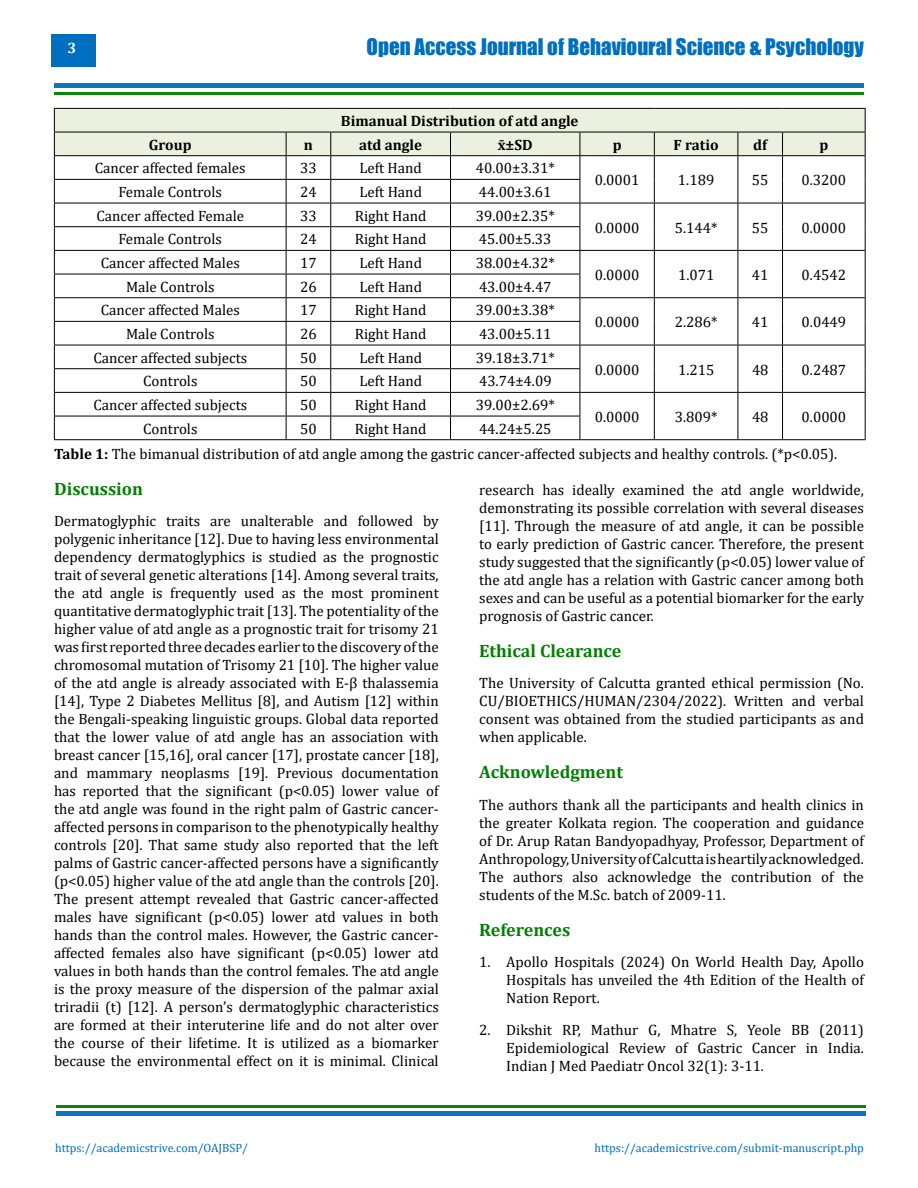
<style>
.page{position:relative;width:918px;height:1188px;background:#fff}
.page>*{position:absolute;margin:0;border:0;box-sizing:border-box;transform-origin:0 0}
.t1{font:21px "Impact";color:#006fc0}
.t2{font:700 18px "Cambria";color:#008000}
.t3{font:15px/18px "Cambria";color:#000;text-align:justify}
.t4{font:700 15px "Cambria";color:#000}
.t5{font:700 15px "Cambria";color:#fff}
.t6{font:12px "Cambria";color:#006fc0}
.s1{font-weight:700}
</style>
<div class="page">
<div style="left:51px;top:34px;width:45px;height:33px;background:#006fc0"></div>
<div style="left:54px;top:83px;width:810px;height:5px;background:#0b75c2"></div>
<div style="left:56px;top:1111px;width:810px;height:5px;background:#0b75c2"></div>
<hr style="left:54px;top:92px;width:810px;height:2px;background:#007f01">
<hr style="left:56px;top:1106px;width:810px;height:2px;background:#007f01">
<hr style="left:580px;top:439px;width:74px;height:1px;background:#000">
<hr style="left:654px;top:439px;width:84px;height:1px;background:#000">
<hr style="left:738px;top:439px;width:45px;height:1px;background:#000">
<hr style="left:783px;top:439px;width:83px;height:1px;background:#000">
<svg style="left:54px;top:108px;width:812px;height:331px"></svg>
<hr style="left:54px;top:439px;width:232px;height:1px;background:#000">
<hr style="left:286px;top:439px;width:45px;height:1px;background:#000">
<hr style="left:331px;top:439px;width:120px;height:1px;background:#000">
<hr style="left:451px;top:439px;width:129px;height:1px;background:#000">
<p class="t5" style="left:68px;top:38px;width:10px">3</p>
<h1 class="t1" style="left:367px;top:31px;width:499px">Open Access Journal of Behavioural Science &amp; Psychology</h1>
<p class="t4" style="left:341px;top:110px;width:239px">Bimanual Distribution of atd angle</p>
<p class="t4" style="left:149px;top:134px;width:44px">Group</p>
<p class="t4" style="left:304px;top:134px;width:11px">n</p>
<p class="t4" style="left:359px;top:134px;width:64px">atd angle</p>
<p class="t4" style="left:498px;top:134px;width:37px">x̄±SD</p>
<p class="t4" style="left:613px;top:134px;width:10px">p</p>
<p class="t4" style="left:674px;top:134px;width:46px">F ratio</p>
<p class="t4" style="left:753px;top:134px;width:15px">df</p>
<p class="t4" style="left:819px;top:134px;width:10px">p</p>
<p class="t3" style="left:95px;top:159px;width:152px">Cancer affected females</p>
<p class="t3" style="left:300px;top:159px;width:18px">33</p>
<p class="t3" style="left:359px;top:159px;width:64px">Left Hand</p>
<p class="t3" style="left:476px;top:159px;width:81px">40.00±3.31*</p>
<p class="t3" style="left:595px;top:171px;width:46px">0.0001</p>
<p class="t3" style="left:678px;top:171px;width:38px">1.189</p>
<p class="t3" style="left:752px;top:171px;width:18px">55</p>
<p class="t3" style="left:802px;top:171px;width:46px">0.3200</p>
<p class="t3" style="left:118px;top:183px;width:105px">Female Controls</p>
<p class="t3" style="left:300px;top:183px;width:18px">24</p>
<p class="t3" style="left:359px;top:183px;width:64px">Left Hand</p>
<p class="t3" style="left:479px;top:183px;width:74px">44.00±3.61</p>
<p class="t3" style="left:97px;top:207px;width:149px">Cancer affected Female</p>
<p class="t3" style="left:300px;top:207px;width:18px">33</p>
<p class="t3" style="left:355px;top:207px;width:73px">Right Hand</p>
<p class="t3" style="left:476px;top:207px;width:81px">39.00±2.35*</p>
<p class="t3" style="left:595px;top:218px;width:46px">0.0000</p>
<p class="t3" style="left:675px;top:218px;width:44px">5.144*</p>
<p class="t3" style="left:752px;top:218px;width:18px">55</p>
<p class="t3" style="left:802px;top:218px;width:46px">0.0000</p>
<p class="t3" style="left:119px;top:230px;width:105px">Female Controls</p>
<p class="t3" style="left:300px;top:230px;width:18px">24</p>
<p class="t3" style="left:355px;top:230px;width:73px">Right Hand</p>
<p class="t3" style="left:479px;top:230px;width:74px">45.00±5.33</p>
<p class="t3" style="left:101px;top:254px;width:140px">Cancer affected Males</p>
<p class="t3" style="left:300px;top:254px;width:18px">17</p>
<p class="t3" style="left:359px;top:254px;width:64px">Left Hand</p>
<p class="t3" style="left:476px;top:254px;width:81px">38.00±4.32*</p>
<p class="t3" style="left:595px;top:266px;width:46px">0.0000</p>
<p class="t3" style="left:678px;top:266px;width:38px">1.071</p>
<p class="t3" style="left:752px;top:266px;width:18px">41</p>
<p class="t3" style="left:802px;top:266px;width:46px">0.4542</p>
<p class="t3" style="left:126px;top:278px;width:90px">Male Controls</p>
<p class="t3" style="left:300px;top:278px;width:18px">26</p>
<p class="t3" style="left:359px;top:278px;width:64px">Left Hand</p>
<p class="t3" style="left:479px;top:278px;width:74px">43.00±4.47</p>
<p class="t3" style="left:101px;top:301px;width:140px">Cancer affected Males</p>
<p class="t3" style="left:300px;top:301px;width:18px">17</p>
<p class="t3" style="left:355px;top:301px;width:73px">Right Hand</p>
<p class="t3" style="left:476px;top:301px;width:81px">39.00±3.38*</p>
<p class="t3" style="left:595px;top:313px;width:46px">0.0000</p>
<p class="t3" style="left:675px;top:313px;width:44px">2.286*</p>
<p class="t3" style="left:752px;top:313px;width:18px">41</p>
<p class="t3" style="left:802px;top:313px;width:46px">0.0449</p>
<p class="t3" style="left:126px;top:325px;width:90px">Male Controls</p>
<p class="t3" style="left:300px;top:325px;width:18px">26</p>
<p class="t3" style="left:355px;top:325px;width:73px">Right Hand</p>
<p class="t3" style="left:479px;top:325px;width:74px">43.00±5.11</p>
<p class="t3" style="left:93px;top:349px;width:155px">Cancer affected subjects</p>
<p class="t3" style="left:300px;top:349px;width:18px">50</p>
<p class="t3" style="left:359px;top:349px;width:64px">Left Hand</p>
<p class="t3" style="left:476px;top:349px;width:81px">39.18±3.71*</p>
<p class="t3" style="left:595px;top:360px;width:46px">0.0000</p>
<p class="t3" style="left:678px;top:360px;width:38px">1.215</p>
<p class="t3" style="left:752px;top:360px;width:18px">48</p>
<p class="t3" style="left:802px;top:360px;width:46px">0.2487</p>
<p class="t3" style="left:143px;top:372px;width:56px">Controls</p>
<p class="t3" style="left:300px;top:372px;width:18px">50</p>
<p class="t3" style="left:359px;top:372px;width:64px">Left Hand</p>
<p class="t3" style="left:479px;top:372px;width:74px">43.74±4.09</p>
<p class="t3" style="left:93px;top:396px;width:155px">Cancer affected subjects</p>
<p class="t3" style="left:300px;top:396px;width:18px">50</p>
<p class="t3" style="left:355px;top:396px;width:73px">Right Hand</p>
<p class="t3" style="left:476px;top:396px;width:81px">39.00±2.69*</p>
<p class="t3" style="left:595px;top:408px;width:46px">0.0000</p>
<p class="t3" style="left:675px;top:408px;width:44px">3.809*</p>
<p class="t3" style="left:752px;top:408px;width:18px">48</p>
<p class="t3" style="left:802px;top:408px;width:46px">0.0000</p>
<p class="t3" style="left:143px;top:420px;width:56px">Controls</p>
<p class="t3" style="left:300px;top:420px;width:18px">50</p>
<p class="t3" style="left:355px;top:420px;width:73px">Right Hand</p>
<p class="t3" style="left:54px;top:416px;width:785px;line-height:25.2px;text-indent:425px">44.24±5.25<br><span class="s1">Table 1:</span> The bimanual distribution of atd angle among the gastric cancer-affected subjects and healthy controls. (*p&lt;0.05).</p>
<p class="t2" style="left:54px;top:476px;width:91px">Discussion</p>
<p class="t3" style="left:54px;top:512px;width:386px">Dermatoglyphic traits are unalterable and followed by polygenic inheritance [12]. Due to having less environmental dependency dermatoglyphics is studied as the prognostic trait of several genetic alterations [14]. Among several traits, the atd angle is frequently used as the most prominent quantitative dermatoglyphic trait [13]. The potentiality of the higher value of atd angle as a prognostic trait for trisomy 21 was first reported three decades earlier to the discovery of the chromosomal mutation of Trisomy 21 [10]. The higher value of the atd angle is already associated with E-β thalassemia [14], Type 2 Diabetes Mellitus [8], and Autism [12] within the Bengali-speaking linguistic groups. Global data reported that the lower value of atd angle has an association with breast cancer [15,16], oral cancer [17], prostate cancer [18], and mammary neoplasms [19]. Previous documentation has reported that the significant (p&lt;0.05) lower value of the atd angle was found in the right palm of Gastric cancer&shy;affected persons in comparison to the phenotypically healthy controls [20]. That same study also reported that the left palms of Gastric cancer-affected persons have a significantly (p&lt;0.05) higher value of the atd angle than the controls [20].<br>The present attempt revealed that Gastric cancer-affected males have significant (p&lt;0.05) lower atd values in both hands than the control males. However, the Gastric cancer&shy;affected females also have significant (p&lt;0.05) lower atd values in both hands than the control females. The atd angle is the proxy measure of the dispersion of the palmar axial triradii (t) [12]. A person’s dermatoglyphic characteristics are formed at their interuterine life and do not alter over the course of their lifetime. It is utilized as a biomarker because the environmental effect on it is minimal. Clinical</p>
<p class="t3" style="left:479px;top:481px;width:386px">research has ideally examined the atd angle worldwide, demonstrating its possible correlation with several diseases [11]. Through the measure of atd angle, it can be possible to early prediction of Gastric cancer. Therefore, the present study suggested that the significantly (p&lt;0.05) lower value of the atd angle has a relation with Gastric cancer among both sexes and can be useful as a potential biomarker for the early prognosis of Gastric cancer.</p>
<p class="t2" style="left:479px;top:638px;width:144px">Ethical Clearance</p>
<p class="t3" style="left:479px;top:674px;width:386px">The University of Calcutta granted ethical permission (No.<br>CU/BIOETHICS/HUMAN/2304/2022). Written and verbal consent was obtained from the studied participants as and when applicable.</p>
<p class="t2" style="left:479px;top:759px;width:145px">Acknowledgment</p>
<p class="t3" style="left:479px;top:796px;width:386px">The authors thank all the participants and health clinics in the greater Kolkata region. The cooperation and guidance of Dr. Arup Ratan Bandyopadhyay, Professor, Department of Anthropology, University of Calcutta is heartily acknowledged.<br>The authors also acknowledge the contribution of the students of the M.Sc. batch of 2009-11.</p>
<p class="t2" style="left:479px;top:917px;width:93px">References</p>
<p class="t3" style="left:506px;top:953px;width:359px;text-indent:-27px">1. Apollo Hospitals (2024) On World Health Day, Apollo Hospitals has unveiled the 4th Edition of the Health of Nation Report.</p>
<p class="t3" style="left:506px;top:1021px;width:359px;text-indent:-27px">2. Dikshit RP, Mathur G, Mhatre S, Yeole BB (2011)<br>Epidemiological Review of Gastric Cancer in India.<br>Indian J Med Paediatr Oncol 32(1): 3-11.</p>
<p class="t6" style="left:55px;top:1141px;width:195px">https://academicstrive.com/OAJBSP/</p>
<p class="t6" style="left:594px;top:1141px;width:271px">https://academicstrive.com/submit-manuscript.php</p>
</div>
